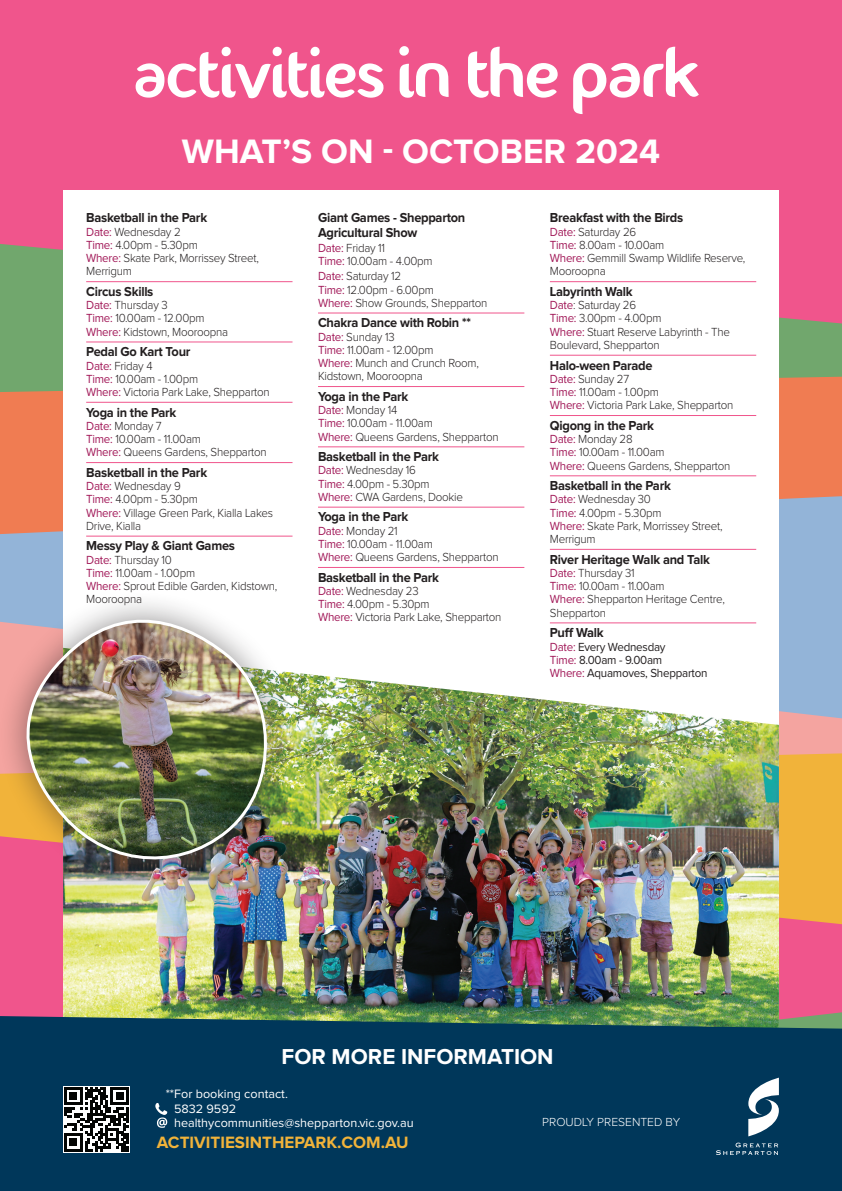
<style>
.page{position:relative;width:842px;height:1191px;background:#fff}
.page>*{position:absolute;margin:0;border:0;box-sizing:border-box;transform-origin:0 0}
.t1{font:700 35.1px "Proxima Nova";color:#fff}
.t2{font:700 22.4px "Proxima Nova";color:#fff}
.t3{font:700 17px "Proxima Nova";color:#f1b33a}
.t4{font:700 13.5px/14.8px "Proxima Nova";letter-spacing:-.02em;color:#231f20;scale:.95 1}
.t5{font:12.6px/14px "Proxima Nova";color:#fff}
.t6{font:300 12.1px/13.2px "Proxima Nova";letter-spacing:-.02em;color:#231f20;scale:.95 1}
.t7{font:12.1px/13.4px "Proxima Nova";letter-spacing:-.02em;color:#231f20;scale:.95 1}
.t8{font:300 12.1px "Proxima Nova";color:#fff}
.s1{font-weight:400;color:#a21a59}
.s2{color:#a21a59}
</style>
<div class="page">
<div style="left:0;top:392px;width:842px;height:104px;background:#f07c52"></div>
<div style="left:779px;top:753px;width:63px;height:83px;background:#f1b33a"></div>
<svg style="left:0;top:496px;width:842px;height:222px;background:#9facc6"></svg>
<svg style="left:0;top:836px;width:842px;height:180px;background:#ef6f75"></svg>
<svg style="left:0;top:323px;width:842px;height:69px;background:#7ea26a"></svg>
<div style="left:0;top:0;width:842px;height:323px;background:#f0558c"></div>
<svg style="left:136px;top:47px;width:248px;height:51px"></svg>
<svg style="left:399px;top:46px;width:50px;height:52px"></svg>
<svg style="left:468px;top:47px;width:90px;height:51px"></svg>
<svg style="left:573px;top:47px;width:126px;height:67px"></svg>
<div style="left:63px;top:191px;width:716px;height:841px;background:#fff"></div>
<img style="left:63px;top:673px;width:716px;height:343px">
<div style="left:0;top:590px;width:297px;height:299px;background:#231f20;opacity:.5"></div>
<img style="left:0;top:595px;width:281px;height:283px">
<hr style="left:86px;top:281px;width:206px;height:1px;background:#f0558c">
<hr style="left:86px;top:342px;width:206px;height:1px;background:#f0558c">
<hr style="left:86px;top:402px;width:206px;height:1px;background:#f0558c">
<hr style="left:86px;top:462px;width:206px;height:1px;background:#f0558c">
<hr style="left:86px;top:536px;width:206px;height:1px;background:#f0558c">
<hr style="left:318px;top:313px;width:206px;height:1px;background:#f0558c">
<hr style="left:318px;top:386px;width:206px;height:1px;background:#f0558c">
<hr style="left:318px;top:447px;width:206px;height:1px;background:#f0558c">
<hr style="left:318px;top:507px;width:206px;height:1px;background:#f0558c">
<hr style="left:318px;top:567px;width:206px;height:1px;background:#f0558c">
<hr style="left:550px;top:281px;width:206px;height:1px;background:#f0558c">
<hr style="left:550px;top:355px;width:206px;height:1px;background:#f0558c">
<hr style="left:550px;top:415px;width:206px;height:1px;background:#f0558c">
<hr style="left:550px;top:475px;width:206px;height:1px;background:#f0558c">
<hr style="left:550px;top:549px;width:206px;height:1px;background:#f0558c">
<hr style="left:550px;top:622px;width:206px;height:1px;background:#f0558c">
<div style="left:0;top:1016px;width:842px;height:175px;background:#00375a"></div>
<svg style="left:748px;top:1077px;width:31px;height:59px"></svg>
<svg style="left:716px;top:1142px;width:62px;height:13px"></svg>
<div style="left:63px;top:1085px;width:67px;height:67px;background:#fff"></div>
<svg style="left:64px;top:1087px;width:65px;height:64px"></svg>
<svg style="left:155px;top:1103px;width:12px;height:24px"></svg>
<h1 class="t1" style="left:182px;top:135px;width:480px">WHAT’S ON - OCTOBER 2024</h1>
<p class="t4" style="left:86px;top:211px;width:129px">Basketball in the Park</p>
<p class="t6" style="left:86px;top:226px;width:183px"><span class="s1">Date:</span> Wednesday 2<br><span class="s1">Time:</span> 4.00pm - 5.30pm<br><span class="s1">Where:</span> Skate Park, Morrissey Street,<br>Merrigum</p>
<p class="t4" style="left:86px;top:285px;width:72px">Circus Skills</p>
<p class="t6" style="left:86px;top:299px;width:151px"><span class="s1">Date:</span> Thursday 3<br><span class="s1">Time:</span> 10.00am - 12.00pm<br><span class="s1">Where:</span> Kidstown, Mooroopna</p>
<p class="t4" style="left:86px;top:345px;width:111px">Pedal Go Kart Tour</p>
<p class="t6" style="left:86px;top:359px;width:195px"><span class="s1">Date:</span> Friday 4<br><span class="s1">Time:</span> 10.00am - 1.00pm<br><span class="s1">Where:</span> Victoria Park Lake, Shepparton</p>
<p class="t4" style="left:86px;top:405px;width:97px">Yoga in the Park</p>
<p class="t6" style="left:86px;top:420px;width:192px"><span class="s1">Date:</span> Monday 7<br><span class="s1">Time:</span> 10.00am - 11.00am<br><span class="s1">Where:</span> Queens Gardens, Shepparton</p>
<p class="t4" style="left:86px;top:465px;width:129px">Basketball in the Park</p>
<p class="t6" style="left:86px;top:480px;width:198px"><span class="s1">Date:</span> Wednesday 9<br><span class="s1">Time:</span> 4.00pm - 5.30pm<br><span class="s1">Where:</span> Village Green Park, Kialla Lakes<br>Drive, Kialla</p>
<p class="t4" style="left:86px;top:539px;width:158px">Messy Play &amp; Giant Games</p>
<p class="t6" style="left:86px;top:553px;width:203px"><span class="s1">Date:</span> Thursday 10<br><span class="s1">Time:</span> 11.00am - 1.00pm<br><span class="s1">Where:</span> Sprout Edible Garden, Kidstown,<br>Mooroopna</p>
<p class="t4" style="left:318px;top:211px;width:157px">Giant Games - Shepparton<br>Agricultural Show</p>
<p class="t6" style="left:318px;top:242px;width:122px"><span class="s1">Date:</span> Friday 11<br><span class="s1">Time:</span> 10.00am - 4.00pm</p>
<p class="t6" style="left:318px;top:270px;width:180px"><span class="s1">Date:</span> Saturday 12<br><span class="s1">Time:</span> 12.00pm - 6.00pm<br><span class="s1">Where:</span> Show Grounds, Shepparton</p>
<p class="t4" style="left:318px;top:316px;width:162px">Chakra Dance with Robin **</p>
<p class="t6" style="left:318px;top:330px;width:171px"><span class="s1">Date:</span> Sunday 13<br><span class="s1">Time:</span> 11.00am - 12.00pm<br><span class="s1">Where:</span> Munch and Crunch Room,<br>Kidstown, Mooroopna</p>
<p class="t4" style="left:318px;top:389px;width:97px">Yoga in the Park</p>
<p class="t6" style="left:318px;top:404px;width:192px"><span class="s1">Date:</span> Monday 14<br><span class="s1">Time:</span> 10.00am - 11.00am<br><span class="s1">Where:</span> Queens Gardens, Shepparton</p>
<p class="t4" style="left:318px;top:450px;width:129px">Basketball in the Park</p>
<p class="t6" style="left:318px;top:464px;width:154px"><span class="s1">Date:</span> Wednesday 16<br><span class="s1">Time:</span> 4.00pm - 5.30pm<br><span class="s1">Where:</span> CWA Gardens, Dookie</p>
<p class="t4" style="left:318px;top:510px;width:97px">Yoga in the Park</p>
<p class="t6" style="left:318px;top:524px;width:192px"><span class="s1">Date:</span> Monday 21<br><span class="s1">Time:</span> 10.00am - 11.00am<br><span class="s1">Where:</span> Queens Gardens, Shepparton</p>
<p class="t4" style="left:318px;top:570px;width:129px">Basketball in the Park</p>
<p class="t6" style="left:318px;top:585px;width:195px"><span class="s1">Date:</span> Wednesday 23<br><span class="s1">Time:</span> 4.00pm - 5.30pm<br><span class="s1">Where:</span> Victoria Park Lake, Shepparton</p>
<p class="t4" style="left:550px;top:211px;width:142px">Breakfast with the Birds</p>
<p class="t6" style="left:550px;top:226px;width:207px"><span class="s1">Date:</span> Saturday 26<br><span class="s1">Time:</span> 8.00am - 10.00am<br><span class="s1">Where:</span> Gemmill Swamp Wildlife Reserve,<br>Mooroopna</p>
<p class="t4" style="left:550px;top:285px;width:89px">Labyrinth Walk</p>
<p class="t6" style="left:550px;top:299px;width:191px"><span class="s1">Date</span>: Saturday 26<br><span class="s1">Time:</span> 3.00pm - 4.00pm<br><span class="s1">Where:</span> Stuart Reserve Labyrinth - The<br>Boulevard, Shepparton</p>
<p class="t4" style="left:550px;top:358px;width:110px">Halo-ween Parade</p>
<p class="t6" style="left:550px;top:373px;width:195px"><span class="s1">Date:</span> Sunday 27<br><span class="s1">Time:</span> 11.00am - 1.00pm<br><span class="s1">Where:</span> Victoria Park Lake, Shepparton</p>
<p class="t4" style="left:550px;top:418px;width:111px">Qigong in the Park</p>
<p class="t6" style="left:550px;top:433px;width:192px"><span class="s1">Date:</span> Monday 28<br><span class="s1">Time:</span> 10.00am - 11.00am<br><span class="s1">Where:</span> Queens Gardens, Shepparton</p>
<p class="t4" style="left:550px;top:479px;width:129px">Basketball in the Park</p>
<p class="t6" style="left:550px;top:493px;width:183px"><span class="s1">Date:</span> Wednesday 30<br><span class="s1">Time:</span> 4.00pm - 5.30pm<br><span class="s1">Where:</span> Skate Park, Morrissey Street,<br>Merrigum</p>
<p class="t4" style="left:550px;top:552px;width:170px">River Heritage Walk and Talk</p>
<p class="t6" style="left:550px;top:567px;width:186px"><span class="s1">Date:</span> Thursday 31<br><span class="s1">Time:</span> 10.00am - 11.00am<br><span class="s1">Where:</span> Shepparton Heritage Centre,<br>Shepparton</p>
<p class="t4" style="left:550px;top:626px;width:58px">Puff Walk</p>
<p class="t7" style="left:550px;top:640px;width:167px"><span class="s2">Date:</span> Every Wednesday<br><span class="s2">Time:</span> 8.00am - 9.00am<br><span class="s2">Where:</span> Aquamoves, Shepparton</p>
<h2 class="t2" style="left:282px;top:1046px;width:274px">FOR MORE INFORMATION</h2>
<p class="t5" style="left:166px;top:1087px;width:124px">**For booking contact.</p>
<h3 class="t3" style="left:157px;top:1135px;width:253px">ACTIVITIESINTHEPARK.COM.AU</h3>
<p class="t5" style="left:174px;top:1102px;width:241px">5832 9592 healthycommunities@shepparton.vic.gov.au</p>
<p class="t8" style="left:542px;top:1116px;width:139px">PROUDLY PRESENTED BY</p>
</div>
